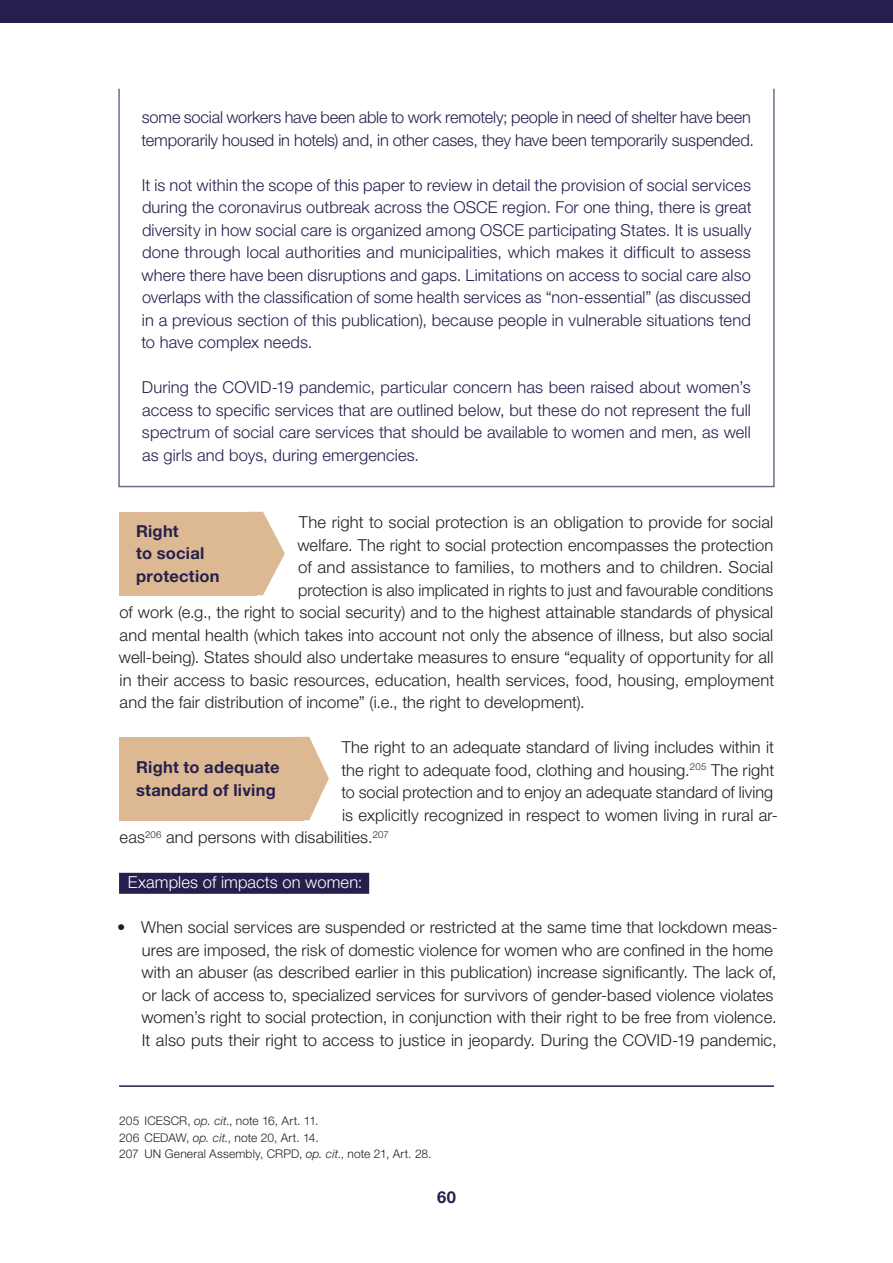
<style>
.page{position:relative;width:893px;height:1263px;background:#fff}
.page>*{position:absolute;margin:0;border:0;box-sizing:border-box;transform-origin:0 0}
.t1{font:300 16.5px/22.5px "Helvetica Neue LT Pro";letter-spacing:.005em;color:#231f20}
.t2{font:300 16.5px/22.5px "Helvetica Neue LT Pro";letter-spacing:-.005em;color:#261f4d;text-align:justify}
.t3{font:700 16.5px/22.5px "Helvetica Neue LT Pro";letter-spacing:.015em;color:#261f4d}
.t4{font:300 16.5px "Helvetica Neue LT Pro";letter-spacing:.005em;color:#fff}
.t5{font:300 12px/16.5px "Helvetica Neue LT Pro";letter-spacing:.01em;color:#231f20}
.s1{font-style:italic}
</style>
<div class="page">
<div style="left:0;top:0;width:893px;height:22px;background:#261f4d"></div>
<div style="left:118px;top:88px;width:657px;height:399px;border:2px solid #726d8b"></div>
<div style="left:119px;top:873px;width:250px;height:21px;background:#261f4d"></div>
<svg style="left:256px;top:512px;width:29px;height:83px"></svg>
<div style="left:119px;top:512px;width:137px;height:83px;background:#dcb992"></div>
<svg style="left:303px;top:737px;width:26px;height:83px"></svg>
<div style="left:119px;top:737px;width:184px;height:83px;background:#dcb992"></div>
<hr style="left:119px;top:1085px;width:655px;height:2px;background:#261f4d">
<p class="t2" style="left:141px;top:106px;width:614px">some social workers have been able to work remotely; people in need of shelter have been temporarily housed in hotels) and, in other cases, they have been temporarily suspended.</p>
<p class="t2" style="left:141px;top:173px;width:612px">It is not within the scope of this paper to review in detail the provision of social services during the coronavirus outbreak across the OSCE region. For one thing, there is great diversity in how social care is organized among OSCE participating States. It is usually done through local authorities and municipalities, which makes it difficult to assess where there have been disruptions and gaps. Limitations on access to social care also overlaps with the classification of some health services as “non-essential” (as discussed in a previous section of this publication), because people in vulnerable situations tend to have complex needs.</p>
<p class="t2" style="left:142px;top:376px;width:611px">During the COVID-19 pandemic, particular concern has been raised about women’s access to specific services that are outlined below, but these do not represent the full spectrum of social care services that should be available to women and men, as well as girls and boys, during emergencies.</p>
<p class="t1" style="left:299px;top:511px;width:476px">The right to social protection is an obligation to provide for social</p>
<p class="t1" style="left:297px;top:533px;width:477px">welfare. The right to social protection encompasses the protection</p>
<p class="t1" style="left:298px;top:556px;width:477px">of and assistance to families, to mothers and to children. Social</p>
<p class="t1" style="left:298px;top:578px;width:477px">protection is also implicated in rights to just and favourable conditions</p>
<p class="t1" style="left:120px;top:601px;width:655px">of work (e.g., the right to social security) and to the highest attainable standards of physical</p>
<p class="t1" style="left:120px;top:623px;width:655px">and mental health (which takes into account not only the absence of illness, but also social</p>
<p class="t1" style="left:119px;top:646px;width:656px">well-being). States should also undertake measures to ensure “equality of opportunity for all</p>
<p class="t1" style="left:119px;top:668px;width:656px">in their access to basic resources, education, health services, food, housing, employment</p>
<p class="t1" style="left:120px;top:691px;width:467px">and the fair distribution of income” (i.e., the right to development).</p>
<p class="t3" style="left:136px;top:519px;width:85px">Right<br>to social protection</p>
<p class="t1" style="left:342px;top:736px;width:434px">The right to an adequate standard of living includes within it</p>
<p class="t1" style="left:341px;top:758px;width:434px">the right to adequate food, clothing and housing.<sup>205</sup> The right</p>
<p class="t1" style="left:341px;top:781px;width:433px">to social protection and to enjoy an adequate standard of living</p>
<p class="t1" style="left:342px;top:803px;width:437px">is explicitly recognized in respect to women living in rural ar-</p>
<p class="t1" style="left:120px;top:826px;width:271px">eas<sup>206</sup> and persons with disabilities.<sup>207</sup></p>
<p class="t4" style="left:128px;top:872px;width:236px">Examples of impacts on women:</p>
<p class="t1" style="left:141px;top:916px;width:638px;text-indent:-24px">• When social services are suspended or restricted at the same time that lockdown meas&shy;ures are imposed, the risk of domestic violence for women who are confined in the home with an abuser (as described earlier in this publication) increase significantly. The lack of, or lack of access to, specialized services for survivors of gender-based violence violates women’s right to social protection, in conjunction with their right to be free from violence.<br>It also puts their right to access to justice in jeopardy. During the COVID-19 pandemic,</p>
<p class="t3" style="left:136px;top:756px;width:145px">Right to adequate standard of living</p>
<p class="t5" style="left:119px;top:1112px;width:314px">205 ICESCR, <span class="s1">op. cit</span>., note 16, Art. 11.<br>206 CEDAW, <span class="s1">op. cit.</span>, note 20, Art. 14.<br>207 UN General Assembly, CRPD, <span class="s1">op. cit</span>., note 21, Art. 28.</p>
<p class="t3" style="left:437px;top:1186px;width:20px">60</p>
</div>
